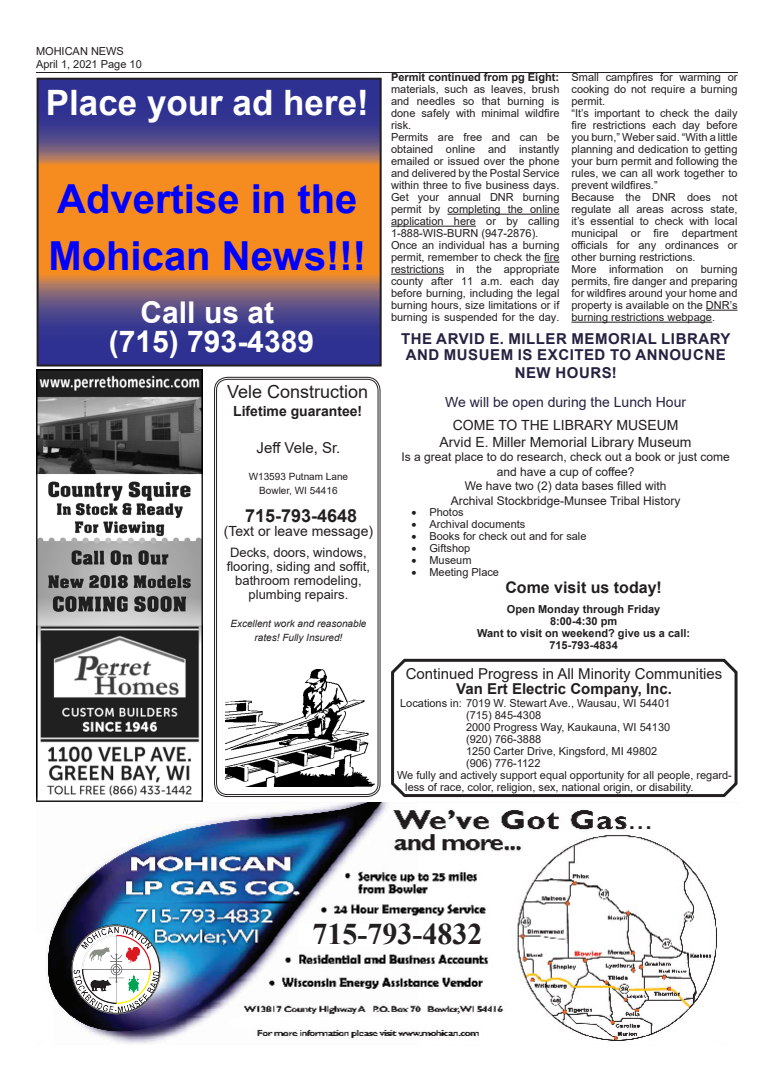
<style>
.page{position:relative;width:774px;height:1080px;background:#fff}
.page>*{position:absolute;margin:0;border:0;box-sizing:border-box;transform-origin:0 0}
.t1{font:700 40px/57px "Arial";color:#00f}
.t2{font:700 35px "Arial";color:#fff}
.t3{font:700 30px "Arial";color:#fff}
.t4{font:700 30px "Times New Roman";color:#231f20}
.t5{font:30px "Arial";color:#231f20}
.t6{font:18px "Arial";color:#231f20}
.t7{font:700 18px "Arial";color:#231f20}
.List_Paragraph{font:700 16px "Arial";color:#231f20}
.Subtitle{font:700 15px/16px "Arial";letter-spacing:.035em;color:#262140;text-align:center}
.t8{font:15px "Arial";color:#231f20}
.t9{font:700 15px "Arial";color:#231f20}
.t10{font:14px "Arial";color:#231f20}
.Address{font:14px "Arial";color:#262140}
.t11{font:700 14px "Arial";color:#231f20}
.t12{font:13px/14px "Arial";color:#231f20;text-align:center}
.t13{font:12px/14.4px "Arial";color:#231f20;text-align:center}
.t14{font:11px/12px "Arial";color:#231f20;text-align:justify}
.List_Paragraph-2{font:700 11px "Arial";color:#231f20}
.t15{font:italic 10px/14px "Arial";color:#231f20;text-align:center}
.t16{font:10px "Arial";color:#231f20}
</style>
<div class="page">
<hr style="left:36px;top:72px;width:702px;height:1px;background:#231f20">
<svg style="left:391px;top:658px;width:347px;height:140px"></svg>
<img style="left:47px;top:802px;width:670px;height:242px">
<div style="left:628px;top:807px;width:82px;height:25px;background:#fff"></div>
<div style="left:299px;top:924px;width:197px;height:22px;background:#fff"></div>
<img style="left:72px;top:924px;width:90px;height:91px">
<div style="left:214px;top:377px;width:167px;height:420px;border:1px solid #231f20;border-radius:13px"></div>
<div style="left:216px;top:379px;width:163px;height:416px;border:1px solid #231f20;border-radius:11px"></div>
<img style="left:225px;top:670px;width:149px;height:116px">
<img style="left:36px;top:369px;width:167px;height:432px">
<svg style="left:40px;top:81px;width:339px;height:283px;background:#94625c"></svg>
<div style="left:37px;top:78px;width:345px;height:289px;border:2px solid #231f20"></div>
<hr style="left:447px;top:214px;width:112px;height:1px;background:#231f20">
<hr style="left:391px;top:226px;width:85px;height:1px;background:#231f20">
<svg style="left:544px;top:262px;width:16px;height:1px"></svg>
<hr style="left:391px;top:274px;width:53px;height:1px;background:#231f20">
<hr style="left:706px;top:310px;width:32px;height:1px;background:#231f20">
<hr style="left:572px;top:322px;width:140px;height:1px;background:#231f20">
<p class="t14" style="left:36px;top:45px;width:89px">MOHICAN NEWS</p>
<p class="t14" style="left:36px;top:58px;width:107px">April 1, 2021 Page 10</p>
<p class="t2" style="left:46px;top:78px;width:324px">Place your ad here!</p>
<p class="t1" style="left:48px;top:170px;width:319px">Advertise in the<br>Mohican News!!!</p>
<p class="t3" style="left:141px;top:291px;width:135px">Call us at</p>
<p class="t3" style="left:109px;top:320px;width:207px">(715) 793-4389</p>
<p class="t6" style="left:227px;top:379px;width:143px">Vele Construction</p>
<p class="t11" style="left:233px;top:401px;width:131px">Lifetime guarantee!</p>
<p class="t8" style="left:257px;top:437px;width:85px">Jeff Vele, Sr.</p>
<p class="t16" style="left:249px;top:470px;width:101px">W13593 Putnam Lane</p>
<p class="t16" style="left:259px;top:484px;width:80px">Bowler, WI 54416</p>
<p class="t7" style="left:245px;top:503px;width:114px">715-793-4648</p>
<p class="t10" style="left:224px;top:521px;width:151px">(Text or leave message)</p>
<p class="t12" style="left:227px;top:545px;width:145px">Decks, doors, windows, flooring, siding and soffit, bathroom remodeling, plumbing repairs.</p>
<p class="t15" style="left:230px;top:617px;width:138px">Excellent work and reasonable rates! Fully Insured!</p>
<p class="List_Paragraph-2" style="left:391px;top:69px;width:170px">Permit continued from pg Eight:</p>
<p class="t14" style="left:391px;top:83px;width:170px">materials, such as leaves, brush and needles so that burning is done safely with minimal wildfire risk.</p>
<p class="t14" style="left:391px;top:131px;width:170px">Permits are free and can be obtained online and instantly emailed or issued over the phone and delivered by the Postal Service within three to five business days.<br>Get your annual DNR burning permit by completing the online application here or by calling 1-888-WIS-BURN (947-2876).</p>
<p class="t14" style="left:391px;top:239px;width:170px">Once an individual has a burning permit, remember to check the fire restrictions in the appropriate county after 11 a.m. each day before burning, including the legal burning hours, size limitations or if burning is suspended for the day.</p>
<p class="t14" style="left:572px;top:71px;width:168px">Small campfires for warming or cooking do not require a burning permit.</p>
<p class="t14" style="left:572px;top:107px;width:168px">“It’s important to check the daily fire restrictions each day before you burn,” Weber said. “With a little planning and dedication to getting your burn permit and following the rules, we can all work together to prevent wildfires.”</p>
<p class="t14" style="left:572px;top:191px;width:168px">Because the DNR does not regulate all areas across state, it’s essential to check with local municipal or fire department officials for any ordinances or other burning restrictions.</p>
<p class="t14" style="left:572px;top:263px;width:168px">More information on burning permits, fire danger and preparing for wildfires around your home and property is available on the DNR’s burning restrictions webpage.</p>
<p class="Subtitle" style="left:401px;top:330px;width:331px">THE ARVID E. MILLER MEMORIAL LIBRARY<br>AND MUSUEM IS EXCITED TO ANNOUCNE</p>
<p class="Subtitle" style="left:515px;top:364px;width:104px">NEW HOURS!</p>
<p class="Address" style="left:445px;top:392px;width:242px">We will be open during the Lunch Hour</p>
<p class="t10" style="left:453px;top:416px;width:227px">COME TO THE LIBRARY MUSEUM</p>
<p class="t10" style="left:440px;top:432px;width:254px">Arvid E. Miller Memorial Library Museum</p>
<p class="t13" style="left:402px;top:450px;width:330px">Is a great place to do research, check out a book or just come and have a cup of coffee?</p>
<p class="t13" style="left:465px;top:479px;width:203px">We have two (2) data bases filled with</p>
<p class="t13" style="left:451px;top:493px;width:231px">Archival Stockbridge-Munsee Tribal History</p>
<p class="t14" style="left:411px;top:507px;width:54px">• Photos</p>
<p class="t14" style="left:411px;top:518px;width:115px">• Archival documents</p>
<p class="t14" style="left:411px;top:530px;width:177px">• Books for check out and for sale</p>
<p class="t14" style="left:411px;top:542px;width:60px">• Giftshop</p>
<p class="t14" style="left:411px;top:554px;width:62px">• Museum</p>
<p class="t14" style="left:411px;top:566px;width:89px">• Meeting Place</p>
<p class="List_Paragraph" style="left:505px;top:576px;width:158px">Come visit us today!</p>
<p class="List_Paragraph-2" style="left:507px;top:601px;width:155px">Open Monday through Friday</p>
<p class="List_Paragraph-2" style="left:550px;top:613px;width:69px">8:00-4:30 pm</p>
<p class="List_Paragraph-2" style="left:477px;top:625px;width:214px">Want to visit on weekend? give us a call:</p>
<p class="List_Paragraph-2" style="left:549px;top:637px;width:70px">715-793-4834</p>
<p class="t8" style="left:406px;top:663px;width:318px">Continued Progress in All Minority Communities</p>
<p class="t9" style="left:456px;top:678px;width:217px">Van Ert Electric Company, Inc.</p>
<p class="t14" style="left:400px;top:697px;width:272px">Locations in: 7019 W. Stewart Ave., Wausau, WI 54401</p>
<p class="t14" style="left:466px;top:709px;width:77px">(715) 845-4308</p>
<p class="t14" style="left:466px;top:721px;width:206px">2000 Progress Way, Kaukauna, WI 54130</p>
<p class="t14" style="left:466px;top:733px;width:77px">(920) 766-3888</p>
<p class="t14" style="left:466px;top:745px;width:193px">1250 Carter Drive, Kingsford, MI 49802</p>
<p class="t14" style="left:466px;top:757px;width:76px">(906) 776-1122</p>
<p class="t14" style="left:397px;top:769px;width:336px">We fully and actively support equal opportunity for all people, regard-</p>
<p class="t14" style="left:405px;top:781px;width:290px">less of race, color, religion, sex, national origin, or disability.</p>
<p class="t5" style="left:628px;top:798px;width:27px">...</p>
<p class="t4" style="left:312px;top:913px;width:171px">715-793-4832</p>
</div>
